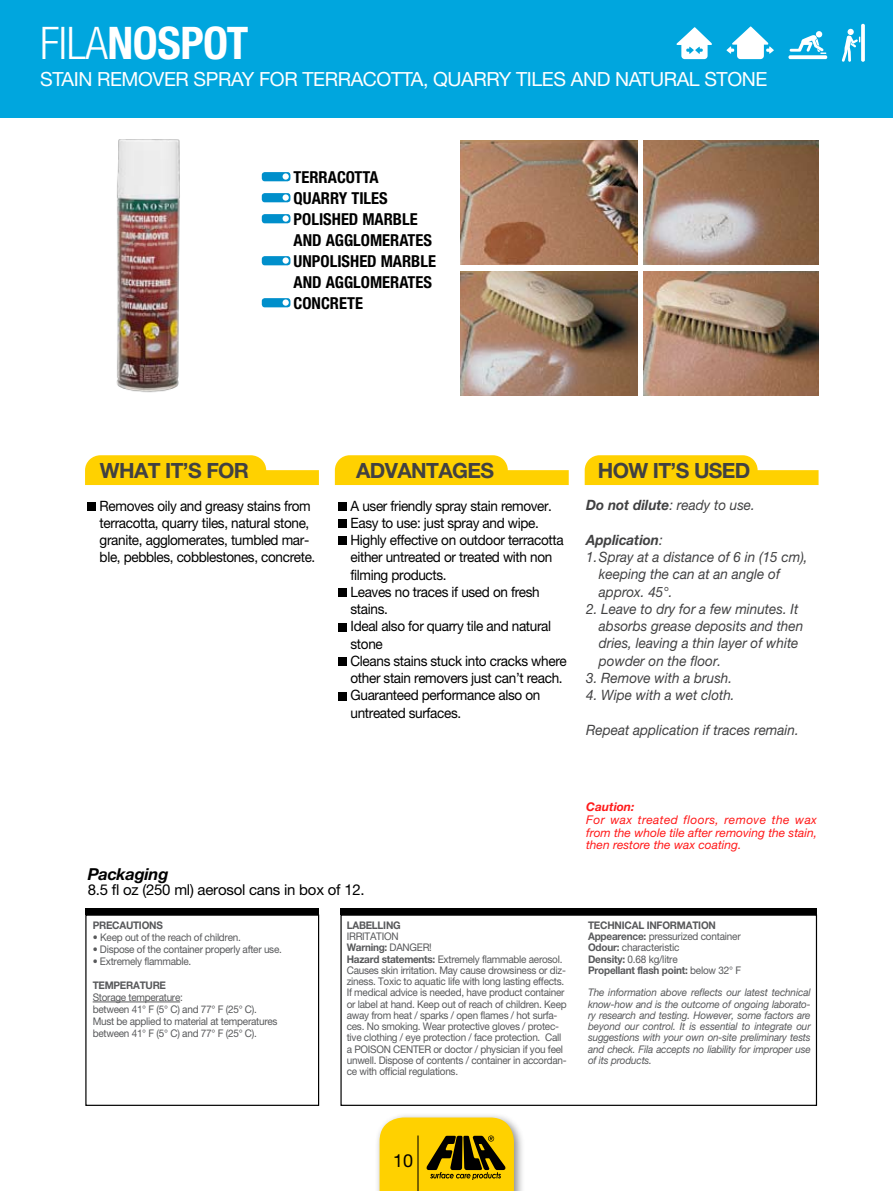
<style>
.page{position:relative;width:893px;height:1191px;background:#fff}
.page>*{position:absolute;margin:0;border:0;box-sizing:border-box;transform-origin:0 0}
.t1{font:700 condensed 45px "Helvetica Neue LT Pro";letter-spacing:-.01em;color:#fff}
.t2{font:700 21px "Helvetica Neue LT Std";letter-spacing:-.03em;color:#414142}
.t3{font:19.5px "Helvetica Neue LT Std";letter-spacing:-.02em;color:#fff}
.t4{font:18px "Helvetica Neue LT Std";color:#000}
.t5{font:700 condensed 16.5px/21px "Helvetica Neue LT Std";color:#000}
.t6{font:italic 700 16.5px "Helvetica Neue LT Std";letter-spacing:-.015em;color:#000}
.t7{font:15px "Helvetica Neue LT Std";letter-spacing:-.015em;color:#000}
.t8{font:14.25px/17.2px "Helvetica Neue LT Std";letter-spacing:-.025em;color:#000;scale:.95 1}
.t9{font:italic 14.25px/17.2px "Helvetica Neue LT Std";color:#414142;scale:.95 1}
.t10{font:italic 700 14.25px "Helvetica Neue LT Std";color:#414142;scale:.95 1}
.t11{font:italic 12px/12.8px "Helvetica Neue LT Std";color:#ff1a1a;text-align:justify}
.t12{font:italic 700 12px "Helvetica Neue LT Std";color:#ff1a1a}
.t13{font:10.5px/11.2px "Helvetica Neue LT Std";letter-spacing:-.025em;color:#58595b;scale:.95 1}
.t14{font:italic 10.5px/11.2px "Helvetica Neue LT Std";letter-spacing:-.02em;color:#58595b;text-align:justify;scale:.95 1}
.t15{font:700 10.5px/11.2px "Helvetica Neue LT Std";letter-spacing:-.02em;color:#58595b;scale:.95 1}
.s1{font-family:"Helvetica Neue LT Std";font-weight:300}
.s2{font-weight:700}
.s3{font-weight:400}
</style>
<div class="page">
<div style="left:0;top:0;width:893px;height:118px;background:#00a6de"></div>
<div style="left:374px;top:1112px;width:151px;height:79px;background:#000;opacity:.45"></div>
<svg style="left:380px;top:1117px;width:134px;height:74px"></svg>
<svg style="left:335px;top:455px;width:234px;height:30px"></svg>
<svg style="left:85px;top:455px;width:234px;height:30px"></svg>
<svg style="left:585px;top:455px;width:234px;height:30px"></svg>
<div style="left:85px;top:914px;width:234px;height:192px;border:1px solid #000"></div>
<div style="left:340px;top:914px;width:477px;height:192px;border:1px solid #000"></div>
<div style="left:85px;top:908px;width:234px;height:6px;background:#000"></div>
<div style="left:340px;top:908px;width:477px;height:6px;background:#000"></div>
<svg style="left:262px;top:172px;width:28px;height:9px"></svg>
<svg style="left:262px;top:193px;width:28px;height:9px"></svg>
<svg style="left:262px;top:214px;width:28px;height:9px"></svg>
<svg style="left:262px;top:256px;width:28px;height:9px"></svg>
<svg style="left:262px;top:298px;width:28px;height:9px"></svg>
<div style="left:338px;top:502px;width:8px;height:8px;background:#000"></div>
<div style="left:338px;top:519px;width:8px;height:9px;background:#000"></div>
<div style="left:338px;top:536px;width:8px;height:9px;background:#000"></div>
<div style="left:338px;top:588px;width:8px;height:9px;background:#000"></div>
<div style="left:338px;top:623px;width:8px;height:8px;background:#000"></div>
<div style="left:338px;top:657px;width:8px;height:9px;background:#000"></div>
<div style="left:338px;top:692px;width:8px;height:8px;background:#000"></div>
<div style="left:87px;top:502px;width:8px;height:8px;background:#000"></div>
<hr style="left:93px;top:1001px;width:87px;height:1px;background:#58595b">
<svg style="left:676px;top:27px;width:36px;height:32px"></svg>
<svg style="left:788px;top:55px;width:39px;height:4px"></svg>
<svg style="left:790px;top:31px;width:36px;height:23px"></svg>
<svg style="left:861px;top:24px;width:4px;height:38px"></svg>
<div style="left:847px;top:29px;width:7px;height:6px;background:#fff;border-radius:50%"></div>
<svg style="left:842px;top:35px;width:18px;height:27px"></svg>
<svg style="left:726px;top:26px;width:48px;height:33px"></svg>
<img style="left:116px;top:139px;width:64px;height:254px">
<img style="left:461px;top:141px;width:176px;height:124px">
<img style="left:644px;top:141px;width:175px;height:124px">
<img style="left:461px;top:271px;width:176px;height:124px">
<img style="left:644px;top:271px;width:175px;height:124px">
<h1 class="t1" style="left:40px;top:16px;width:209px"><span class="s1">FILA</span>NOSPOT</h1>
<h3 class="t3" style="left:40px;top:67px;width:729px">STAIN REMOVER SPRAY FOR TERRACOTTA, QUARRY TILES AND NATURAL STONE</h3>
<h3 class="t5" style="left:294px;top:166px;width:144px">TERRACOTTA<br>QUARRY TILES<br>POLISHED MARBLE<br>AND AGGLOMERATES<br>UNPOLISHED MARBLE<br>AND AGGLOMERATES<br>CONCRETE</h3>
<h2 class="t2" style="left:100px;top:457px;width:151px">WHAT IT’S FOR</h2>
<h2 class="t2" style="left:356px;top:457px;width:139px">ADVANTAGES</h2>
<h2 class="t2" style="left:598px;top:457px;width:154px">HOW IT’S USED</h2>
<h3 class="t8" style="left:100px;top:497px;width:229px">Removes oily and greasy stains from terracotta, quarry tiles, natural stone, granite, agglomerates, tumbled mar&shy;ble, pebbles, cobblestones, concrete.</h3>
<p class="t8" style="left:351px;top:497px;width:229px">A user friendly spray stain remover.<br>Easy to use: just spray and wipe.<br>Highly effective on outdoor terracotta either untreated or treated with non filming products.<br>Leaves no traces if used on fresh stains.<br>Ideal also for quarry tile and natural stone<br>Cleans stains stuck into cracks where other stain removers just can’t reach.<br>Guaranteed performance also on untreated surfaces.</p>
<h3 class="t9" style="left:586px;top:496px;width:179px"><span class="s2">Do not dilute</span>: ready to use.</h3>
<h3 class="t10" style="left:586px;top:531px;width:82px">Application<span class="s3">:</span></h3>
<h3 class="t9" style="left:586px;top:548px;width:235px">1.Spray at a distance of 6 in (15 cm),</h3>
<h3 class="t9" style="left:599px;top:565px;width:192px">keeping the can at an angle of</h3>
<h3 class="t9" style="left:599px;top:582px;width:79px">approx. 45°.</h3>
<h3 class="t9" style="left:599px;top:600px;width:217px;text-indent:-13px">2. Leave to dry for a few minutes. It absorbs grease deposits and then dries, leaving a thin layer of white powder on the floor.</h3>
<h3 class="t9" style="left:586px;top:669px;width:155px">3. Remove with a brush.</h3>
<h3 class="t9" style="left:586px;top:686px;width:158px">4. Wipe with a wet cloth.</h3>
<h3 class="t9" style="left:586px;top:720px;width:225px">Repeat application if traces remain.</h3>
<p class="t12" style="left:586px;top:799px;width:50px">Caution:</p>
<p class="t11" style="left:586px;top:813px;width:232px">For wax treated floors, remove the wax from the whole tile after removing the stain, then restore the wax coating.</p>
<h3 class="t6" style="left:88px;top:863px;width:82px">Packaging</h3>
<h3 class="t7" style="left:88px;top:880px;width:279px">8.5 fl oz (250 ml) aerosol cans in box of 12.</h3>
<p class="t15" style="left:93px;top:919px;width:75px">PRECAUTIONS</p>
<p class="t13" style="left:93px;top:931px;width:157px">• Keep out of the reach of children.</p>
<p class="t13" style="left:93px;top:943px;width:201px">• Dispose of the container properly after use.</p>
<p class="t13" style="left:93px;top:955px;width:105px">• Extremely flammable.</p>
<p class="t15" style="left:93px;top:979px;width:79px">TEMPERATURE</p>
<p class="t13" style="left:93px;top:991px;width:196px;line-height:12px">Storage temperature:<br>between 41° F (5° C) and 77° F (25° C).<br>Must be applied to material at temperatures between 41° F (5° C) and 77° F (25° C).</p>
<p class="t15" style="left:347px;top:919px;width:58px">LABELLING</p>
<p class="t13" style="left:347px;top:930px;width:233px">Irritation<br><span class="s2">Warning:</span> DANGER!<br><span class="s2">Hazard statements:</span> Extremely flammable aerosol.<br>Causes skin irritation. May cause drowsiness or diz&shy;ziness. Toxic to aquatic life with long lasting effects.<br>If medical advice is needed, have product container or label at hand. Keep out of reach of children. Keep away from heat / sparks / open flames / hot surfa&shy;ces. No smoking. Wear protective gloves / protec&shy;tive clothing / eye protection / face protection. Call a POISON CENTER or doctor / physician if you feel unwell. Dispose of contents / container in accordan&shy;ce with official regulations.</p>
<p class="t15" style="left:588px;top:919px;width:163px">TECHNICAL INFORMATION<br>Appearence: <span class="s3">pressurized container<br></span>Odour: <span class="s3">characteristic<br></span>Density: <span class="s3">0.68 kg/litre<br></span>Propellant flash point: <span class="s3">below 32° F</span></p>
<p class="t14" style="left:588px;top:986px;width:236px">The information above reflects our latest technical know-how and is the outcome of ongoing laborato&shy;ry research and testing. However, some factors are beyond our control. It is essential to integrate our suggestions with your own on-site preliminary tests and check. Fila accepts no liability for improper use of its products.</p>
<h3 class="t4" style="left:393px;top:1149px;width:22px">10</h3>
</div>
